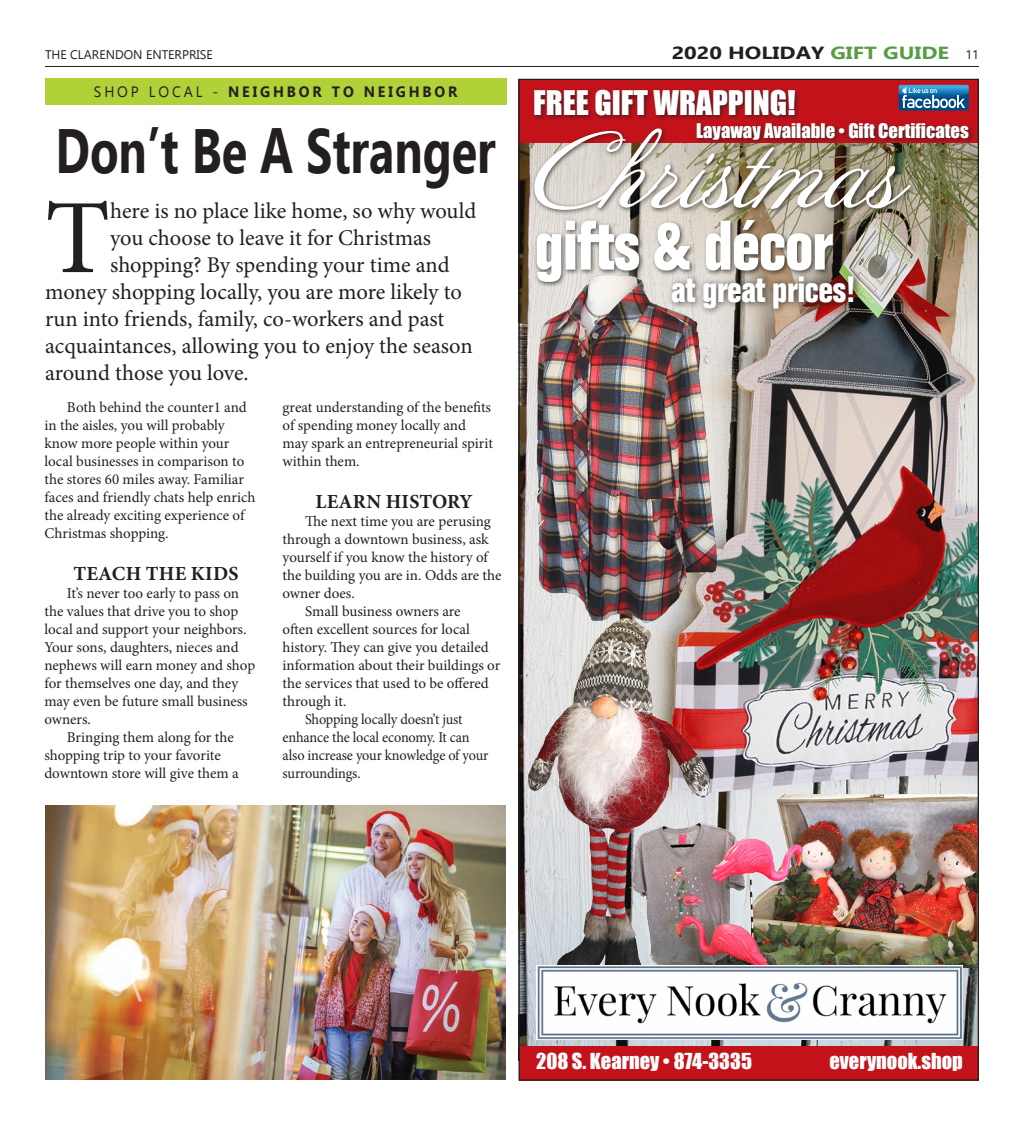
<style>
.page{position:relative;width:1024px;height:1125px;background:#fff}
.page>*{position:absolute;margin:0;border:0;box-sizing:border-box;transform-origin:0 0}
.t1{font:105.62px "Minion Pro";color:#231f20}
.t2{font:96.5px "Annabelle JF";letter-spacing:-.015em;color:#fff}
.t3{font:700 condensed 68.75px "Folio";letter-spacing:-.015em;color:#fff}
.t4{font:700 62.5px "Ebrima";color:#231f20;scale:.75 1}
.t5{font:700 condensed 35.75px "Folio";letter-spacing:-.015em;color:#fff}
.t6{font:31.12px "Impact";color:#fff}
.t7{font:22.5px "Minion Pro";letter-spacing:-.005em;color:#231f20}
.t8{font:20.25px "Impact";color:#fff}
.t9{font:700 20px "Minion Pro";letter-spacing:.01em;color:#231f20}
.t10{font:18.5px "Impact";color:#fff}
.t11{font:700 17.5px "Ebrima";color:#231f20;scale:1.25 1}
.t12{font:15px/18px "Minion Pro";letter-spacing:-.005em;color:#231f20}
.t13{font:15px "Minion Pro";letter-spacing:-.005em;color:#231f20;scale:.95 1}
.t14{font:700 15px "Ebrima";letter-spacing:.2em;color:#231f20;scale:.95 1}
.t15{font:12.5px "Ebrima";color:#231f20}
.s1{color:#579d44}
.s2{font-weight:400;font-size:12.5px}
.s3{font-weight:400}
</style>
<div class="page">
<div style="left:45px;top:79px;width:461px;height:26px;background:#b0d137"></div>
<hr style="left:45px;top:66px;width:934px;height:1px;background:#231f20">
<img style="left:46px;top:805px;width:459px;height:275px">
<img style="left:520px;top:143px;width:457px;height:903px">
<div style="left:519px;top:1046px;width:460px;height:35px;background:#c4121a"></div>
<img style="left:752px;top:795px;width:225px;height:172px">
<img style="left:531px;top:288px;width:191px;height:338px">
<img style="left:718px;top:814px;width:94px;height:152px">
<div style="left:518px;top:79px;width:461px;height:64px;background:#c4121a"></div>
<div style="left:531px;top:87px;width:444px;height:59px;background:#231f20;opacity:.75"></div>
<div style="left:531px;top:126px;width:386px;height:162px;background:#231f20;opacity:.75"></div>
<div style="left:667px;top:271px;width:195px;height:45px;background:#231f20;opacity:.75"></div>
<svg style="left:898px;top:85px;width:71px;height:26px"></svg>
<img style="left:529px;top:604px;width:189px;height:389px">
<img style="left:536px;top:966px;width:427px;height:73px">
<p class="t15" style="left:45px;top:45px;width:169px">THE CLARENDON ENTERPRISE</p>
<p class="t11" style="left:672px;top:39px;width:247px">2020 HOLIDAY <span class="s1">GIFT GUIDE</span> <span class="s2">11</span></p>
<p class="t14" style="left:94px;top:80px;width:384px"><span class="s3">SHOP LOCAL -</span> NEIGHBOR TO NEIGHBOR</p>
<h3 class="t4" style="left:55px;top:102px;width:589px">Don’t Be A Stranger</h3>
<h1 class="t1" style="left:45px;top:168px;width:67px">T</h1>
<h3 class="t7" style="left:110px;top:196px;width:368px">here is no place like home, so why would</h3>
<h3 class="t7" style="left:110px;top:223px;width:323px">you choose to leave it for Christmas</h3>
<h3 class="t7" style="left:110px;top:250px;width:341px">shopping? By spending your time and</h3>
<h3 class="t7" style="left:45px;top:277px;width:418px">money shopping locally, you are more likely to</h3>
<h3 class="t7" style="left:45px;top:304px;width:401px">run into friends, family, co-workers and past</h3>
<h3 class="t7" style="left:45px;top:331px;width:429px">acquaintances, allowing you to enjoy the season</h3>
<h3 class="t7" style="left:45px;top:358px;width:205px">around those you love.</h3>
<p class="t12" style="left:44px;top:398px;width:213px;text-indent:22px">Both behind the counter1 and in the aisles, you will probably know more people within your local businesses in comparison to the stores 60 miles away. Familiar faces and friendly chats help enrich the already exciting experience of<br>Christmas shopping.</p>
<h3 class="t9" style="left:73px;top:560px;width:167px">TEACH THE KIDS</h3>
<p class="t12" style="left:44px;top:584px;width:212px;text-indent:22px">It’s never too early to pass on the values that drive you to shop local and support your neighbors.<br>Your sons, daughters, nieces and nephews will earn money and shop for themselves one day, and they may even be future small business owners.</p>
<p class="t12" style="left:44px;top:728px;width:196px;text-indent:22px">Bringing them along for the shopping trip to your favorite downtown store will give them a</p>
<p class="t12" style="left:282px;top:398px;width:212px">great understanding of the benefits of spending money locally and may spark an entrepreneurial spirit within them.</p>
<h3 class="t9" style="left:316px;top:488px;width:159px">LEARN HISTORY</h3>
<p class="t12" style="left:305px;top:512px;width:187px">The next time you are perusing</p>
<p class="t12" style="left:282px;top:530px;width:208px">through a downtown business, ask</p>
<p class="t12" style="left:282px;top:548px;width:207px">yourself if you know the history of</p>
<p class="t12" style="left:282px;top:566px;width:221px">the building you are in. Odds are the</p>
<p class="t12" style="left:282px;top:584px;width:74px">owner does.</p>
<p class="t12" style="left:305px;top:602px;width:157px">Small business owners are</p>
<p class="t12" style="left:282px;top:620px;width:189px">often excellent sources for local</p>
<p class="t12" style="left:282px;top:638px;width:208px">history. They can give you detailed</p>
<p class="t12" style="left:282px;top:656px;width:219px">information about their buildings or</p>
<p class="t12" style="left:282px;top:674px;width:208px">the services that used to be offered</p>
<p class="t12" style="left:282px;top:692px;width:65px">through it.</p>
<p class="t13" style="left:305px;top:709px;width:167px">Shopping locally doesn’t just</p>
<p class="t13" style="left:282px;top:727px;width:198px">enhance the local economy. It can</p>
<p class="t13" style="left:282px;top:745px;width:218px">also increase your knowledge of your</p>
<p class="t13" style="left:282px;top:763px;width:84px">surroundings.</p>
<h3 class="t6" style="left:533px;top:79px;width:264px">FREE GIFT WRAPPING!</h3>
<p class="t10" style="left:696px;top:116px;width:274px">Layaway Available • Gift Certificates</p>
<h2 class="t2" style="left:534px;top:112px;width:368px">Christmas</h2>
<h3 class="t3" style="left:534px;top:207px;width:300px">gifts &amp; décor</h3>
<h3 class="t5" style="left:671px;top:269px;width:186px">at great prices!</h3>
<h3 class="t8" style="left:536px;top:1046px;width:217px">208 S. Kearney • 874-3335</h3>
<h3 class="t8" style="left:829px;top:1046px;width:135px">everynook.shop</h3>
</div>
